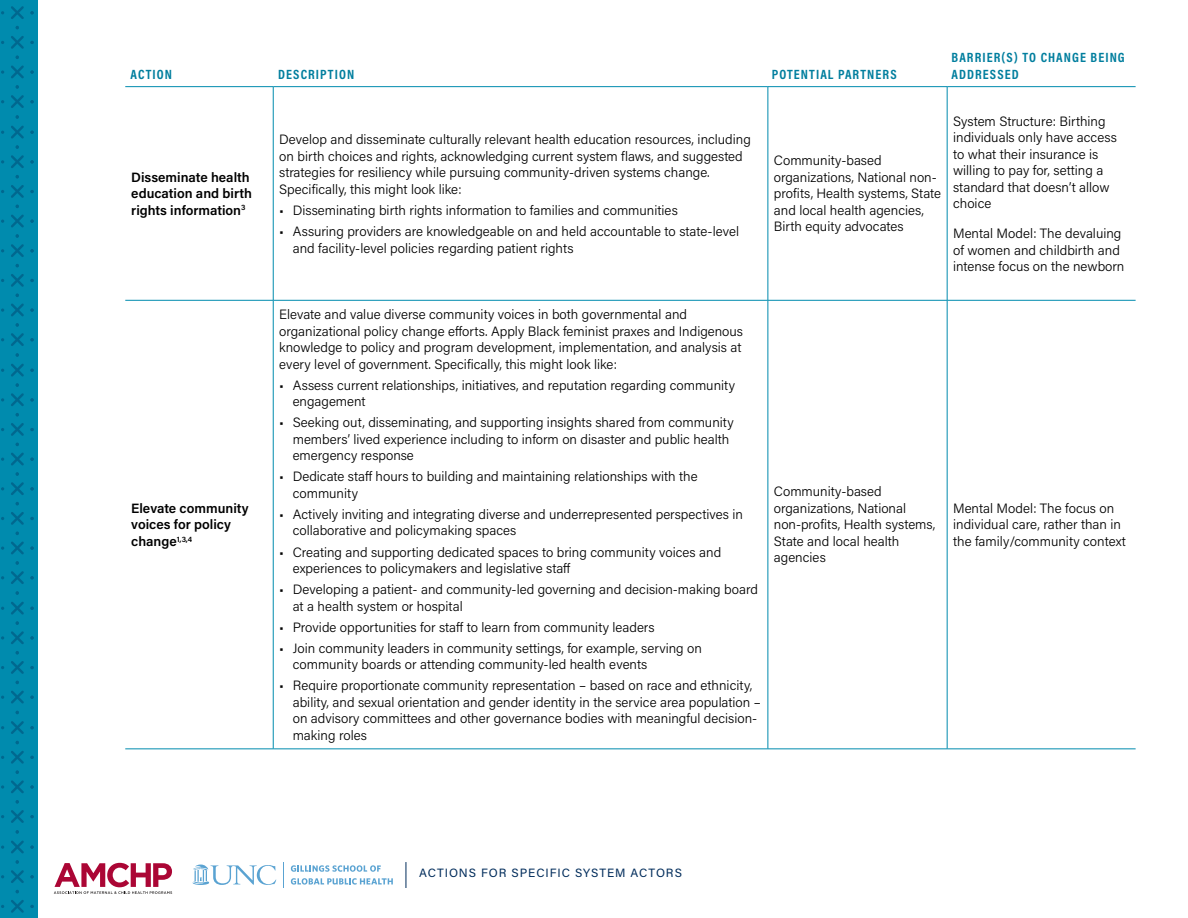
<style>
.page{position:relative;width:1188px;height:918px;background:#fff}
.page>*{position:absolute;margin:0;border:0;box-sizing:border-box;transform-origin:0 0}
.t1{font:300 13.5px/16.5px "Acumin Pro";color:#000}
.t2{font:600 13.5px/16.5px "Acumin Pro";color:#000}
.t3{font:700 13.5px/16.5px "Acumin Pro Cond";letter-spacing:.08em;color:#007e9e}
.t4{font:12px "Acumin Pro";letter-spacing:.08em;color:#002c5b}
</style>
<div class="page">
<svg style="left:54px;top:863px;width:118px;height:31px"></svg>
<svg style="left:291px;top:865px;width:90px;height:7px"></svg>
<svg style="left:291px;top:878px;width:102px;height:7px"></svg>
<svg style="left:283px;top:862px;width:1px;height:26px"></svg>
<svg style="left:193px;top:865px;width:83px;height:20px"></svg>
<svg style="left:406px;top:862px;width:1px;height:26px"></svg>
<div style="left:0;top:0;width:38px;height:918px;background:#008bae"></div>
<svg style="left:1px;top:6px;width:33px;height:907px"></svg>
<hr style="left:125px;top:86px;width:148px;height:1px;background:#008bae">
<hr style="left:273px;top:86px;width:495px;height:1px;background:#008bae">
<hr style="left:273px;top:87px;width:1px;height:213px;background:#008bae">
<hr style="left:768px;top:86px;width:179px;height:1px;background:#008bae">
<hr style="left:768px;top:87px;width:1px;height:213px;background:#008bae">
<hr style="left:947px;top:86px;width:189px;height:1px;background:#008bae">
<hr style="left:947px;top:87px;width:1px;height:213px;background:#008bae">
<hr style="left:125px;top:300px;width:148px;height:1px;background:#008bae">
<hr style="left:273px;top:300px;width:495px;height:1px;background:#008bae">
<hr style="left:273px;top:300px;width:1px;height:449px;background:#008bae">
<hr style="left:768px;top:300px;width:179px;height:1px;background:#008bae">
<hr style="left:768px;top:300px;width:1px;height:449px;background:#008bae">
<hr style="left:947px;top:300px;width:189px;height:1px;background:#008bae">
<hr style="left:947px;top:300px;width:1px;height:449px;background:#008bae">
<hr style="left:125px;top:749px;width:148px;height:1px;background:#008bae">
<hr style="left:273px;top:749px;width:495px;height:1px;background:#008bae">
<hr style="left:768px;top:749px;width:179px;height:1px;background:#008bae">
<hr style="left:947px;top:749px;width:189px;height:1px;background:#008bae">
<p class="t3" style="left:130px;top:66px;width:43px">ACTION</p>
<p class="t3" style="left:278px;top:66px;width:78px">DESCRIPTION</p>
<p class="t3" style="left:772px;top:66px;width:126px">POTENTIAL PARTNERS</p>
<p class="t3" style="left:952px;top:49px;width:175px">BARRIER(S) TO CHANGE BEING<br>ADDRESSED</p>
<p class="t2" style="left:131px;top:168px;width:122px">Disseminate health education and birth rights information<sup>3</sup></p>
<p class="t1" style="left:279px;top:131px;width:473px">Develop and disseminate culturally relevant health education resources, including on birth choices and rights, acknowledging current system flaws, and suggested strategies for resiliency while pursuing community-driven systems change.<br>Specifically, this might look like:</p>
<p class="t1" style="left:279px;top:201px;width:400px">• Disseminating birth rights information to families and communities</p>
<p class="t1" style="left:293px;top:223px;width:448px;text-indent:-14px">• Assuring providers are knowledgeable on and held accountable to state-level and facility-level policies regarding patient rights</p>
<p class="t1" style="left:774px;top:152px;width:169px">Community-based organizations, National non&shy;profits, Health systems, State and local health agencies,<br>Birth equity advocates</p>
<p class="t1" style="left:953px;top:112px;width:165px">System Structure: Birthing individuals only have access to what their insurance is willing to pay for, setting a standard that doesn’t allow choice</p>
<p class="t1" style="left:953px;top:225px;width:173px">Mental Model: The devaluing of women and childbirth and intense focus on the newborn</p>
<p class="t2" style="left:131px;top:499px;width:119px">Elevate community voices for policy change<sup>1,3,4</sup></p>
<p class="t1" style="left:279px;top:306px;width:465px">Elevate and value diverse community voices in both governmental and organizational policy change efforts. Apply Black feminist praxes and Indigenous knowledge to policy and program development, implementation, and analysis at every level of government. Specifically, this might look like:</p>
<p class="t1" style="left:293px;top:376px;width:444px;text-indent:-14px">• Assess current relationships, initiatives, and reputation regarding community engagement</p>
<p class="t1" style="left:293px;top:414px;width:442px;text-indent:-14px">• Seeking out, disseminating, and supporting insights shared from community members’ lived experience including to inform on disaster and public health emergency response</p>
<p class="t1" style="left:293px;top:468px;width:406px;text-indent:-14px">• Dedicate staff hours to building and maintaining relationships with the community</p>
<p class="t1" style="left:293px;top:505px;width:452px;text-indent:-14px">• Actively inviting and integrating diverse and underrepresented perspectives in collaborative and policymaking spaces</p>
<p class="t1" style="left:293px;top:543px;width:430px;text-indent:-14px">• Creating and supporting dedicated spaces to bring community voices and experiences to policymakers and legislative staff</p>
<p class="t1" style="left:293px;top:581px;width:467px;text-indent:-14px">• Developing a patient- and community-led governing and decision-making board at a health system or hospital</p>
<p class="t1" style="left:279px;top:618px;width:377px">• Provide opportunities for staff to learn from community leaders</p>
<p class="t1" style="left:293px;top:639px;width:411px;text-indent:-14px">• Join community leaders in community settings, for example, serving on community boards or attending community-led health events</p>
<p class="t1" style="left:293px;top:677px;width:470px;text-indent:-14px">• Require proportionate community representation – based on race and ethnicity, ability, and sexual orientation and gender identity in the service area population – on advisory committees and other governance bodies with meaningful decision&shy;making roles</p>
<p class="t1" style="left:774px;top:483px;width:163px">Community-based organizations, National non-profits, Health systems,<br>State and local health agencies</p>
<p class="t1" style="left:953px;top:499px;width:174px">Mental Model: The focus on individual care, rather than in the family/community context</p>
<p class="t4" style="left:419px;top:865px;width:264px">ACTIONS FOR SPECIFIC SYSTEM ACTORS</p>
</div>
